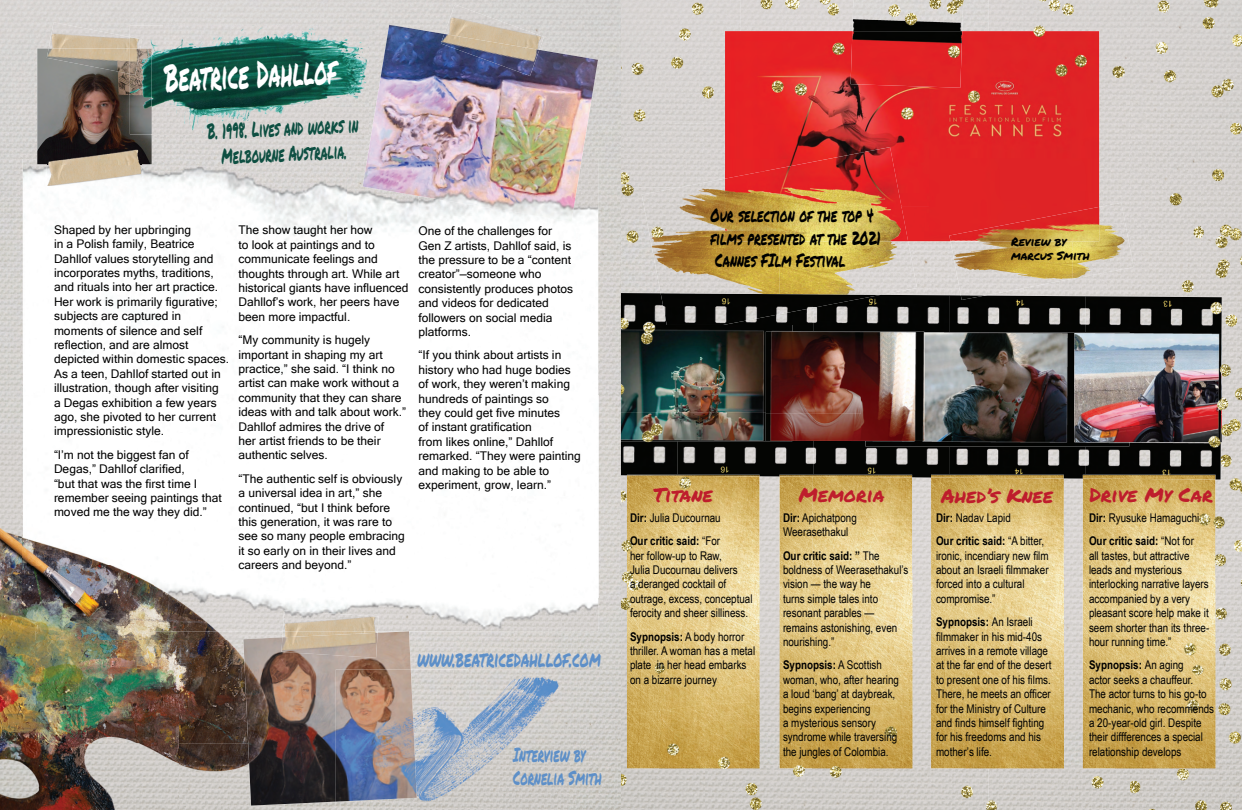
<style>
.page{position:relative;width:1242px;height:810px;background:#fff}
.page>*{position:absolute;margin:0;border:0;box-sizing:border-box;transform-origin:0 0}
.t1{font:37.6px "Permanent Marker";color:#fff;scale:.55 1}
.t2{font:22.7px "Permanent Marker";color:#5d8fc8;scale:.64 1}
.t3{font:21.3px/25.6px "Permanent Marker";color:#0e4f42;text-align:center;scale:.55 1}
.t4{font:19.8px/23.8px "Permanent Marker";color:#5d8fc8;scale:.6 1}
.t5{font:19.5px "Permanent Marker";color:#be1d2c}
.t6{font:18.6px/22.3px "Permanent Marker";color:#000;scale:.67 1}
.t7{font:12px/14.4px "Microsoft Sans Serif";color:#000}
.t8{font:12px/14.4px "Arial Narrow";color:#000}
.t9{font:700 12px/23.4px "Arial Narrow";color:#000}
.t10{font:11.9px/14.3px "Permanent Marker";color:#000}
.s1{font-weight:700}
.s2{font-weight:400}
</style>
<div class="page">
<img style="left:1201px;top:0;width:41px;height:380px">
<img style="left:1216px;top:380px;width:26px;height:385px">
<img style="left:621px;top:765px;width:621px;height:45px">
<img style="left:1130px;top:0;width:71px;height:252px">
<img style="left:1073px;top:252px;width:128px;height:43px">
<img style="left:989px;top:0;width:141px;height:59px">
<img style="left:1099px;top:59px;width:31px;height:144px">
<img style="left:1064px;top:479px;width:19px;height:286px">
<img style="left:917px;top:284px;width:33px;height:11px">
<img style="left:741px;top:0;width:248px;height:31px">
<img style="left:917px;top:252px;width:33px;height:32px">
<img style="left:917px;top:241px;width:33px;height:11px">
<img style="left:912px;top:478px;width:19px;height:287px">
<img style="left:760px;top:478px;width:19px;height:287px">
<img style="left:621px;top:0;width:120px;height:123px">
<img style="left:621px;top:123px;width:104px;height:65px">
<img style="left:621px;top:188px;width:21px;height:32px">
<img style="left:621px;top:220px;width:29px;height:73px">
<img style="left:621px;top:475px;width:6px;height:290px">
<img style="left:725px;top:31px;width:136px;height:116px">
<div style="left:929px;top:31px;width:170px;height:210px;background:#e02325"></div>
<img style="left:861px;top:88px;width:68px;height:118px">
<img style="left:908px;top:206px;width:21px;height:35px">
<img style="left:851px;top:31px;width:111px;height:57px">
<img style="left:779px;top:241px;width:138px;height:54px">
<img style="left:650px;top:237px;width:129px;height:56px">
<img style="left:642px;top:179px;width:83px;height:58px">
<img style="left:725px;top:147px;width:183px;height:94px">
<img style="left:1129px;top:333px;width:93px;height:109px">
<img style="left:814px;top:295px;width:408px;height:38px">
<img style="left:1086px;top:442px;width:135px;height:38px">
<img style="left:950px;top:446px;width:136px;height:33px">
<img style="left:678px;top:441px;width:272px;height:37px">
<img style="left:792px;top:325px;width:22px;height:7px">
<img style="left:621px;top:293px;width:40px;height:32px">
<img style="left:621px;top:441px;width:57px;height:34px">
<img style="left:661px;top:293px;width:220px;height:32px">
<img style="left:865px;top:332px;width:264px;height:114px">
<img style="left:621px;top:325px;width:171px;height:116px">
<img style="left:766px;top:332px;width:158px;height:109px">
<img style="left:627px;top:475px;width:133px;height:294px">
<img style="left:779px;top:475px;width:133px;height:294px">
<img style="left:931px;top:475px;width:133px;height:294px">
<img style="left:1083px;top:475px;width:133px;height:294px">
<img style="left:1072px;top:203px;width:62px;height:76px">
<img style="left:950px;top:241px;width:123px;height:55px">
<img style="left:949px;top:207px;width:150px;height:34px">
<img style="left:961px;top:295px;width:24px;height:5px">
<img style="left:0;top:0;width:621px;height:810px">
<img style="left:367px;top:25px;width:231px;height:134px">
<img style="left:562px;top:159px;width:36px;height:236px">
<img style="left:310px;top:395px;width:288px;height:203px">
<img style="left:347px;top:598px;width:251px;height:33px">
<img style="left:490px;top:222px;width:72px;height:173px">
<img style="left:418px;top:222px;width:72px;height:173px">
<img style="left:131px;top:159px;width:287px;height:202px">
<img style="left:23px;top:361px;width:396px;height:34px">
<img style="left:285px;top:598px;width:62px;height:13px">
<img style="left:202px;top:395px;width:108px;height:68px">
<img style="left:285px;top:463px;width:25px;height:135px">
<img style="left:23px;top:395px;width:179px;height:38px">
<img style="left:59px;top:186px;width:72px;height:176px">
<img style="left:23px;top:159px;width:36px;height:203px">
<img style="left:363px;top:159px;width:219px;height:63px">
<img style="left:285px;top:631px;width:126px;height:173px">
<img style="left:37px;top:49px;width:115px;height:115px">
<img style="left:35px;top:631px;width:247px;height:9px">
<img style="left:0;top:744px;width:285px;height:66px">
<img style="left:35px;top:640px;width:208px;height:104px">
<img style="left:0;top:433px;width:35px;height:311px">
<img style="left:23px;top:433px;width:262px;height:198px">
<img style="left:243px;top:637px;width:42px;height:169px">
<img style="left:417px;top:669px;width:152px;height:86px">
<img style="left:402px;top:755px;width:167px;height:55px">
<img style="left:336px;top:802px;width:66px;height:8px">
<img style="left:336px;top:669px;width:81px;height:133px">
<img style="left:130px;top:25px;width:238px;height:82px">
<img style="left:152px;top:107px;width:216px;height:27px">
<img style="left:130px;top:49px;width:22px;height:85px">
<img style="left:47px;top:150px;width:95px;height:36px">
<img style="left:49px;top:22px;width:81px;height:27px">
<img style="left:47px;top:49px;width:93px;height:26px">
<svg style="left:130px;top:37px;width:12px;height:12px"></svg>
<img style="left:444px;top:4px;width:100px;height:46px">
<img style="left:441px;top:34px;width:98px;height:42px">
<img style="left:285px;top:611px;width:94px;height:26px">
<img style="left:285px;top:633px;width:93px;height:25px">
<svg style="left:282px;top:631px;width:3px;height:6px"></svg>
<img style="left:283px;top:611px;width:2px;height:20px">
<img style="left:281px;top:637px;width:4px;height:15px">
<h1 class="t1" style="left:163px;top:51px;width:315px;rotate:-3deg">Beatrice Dahllof</h1>
<h3 class="t3" style="left:207px;top:119px;width:276px;rotate:-3deg">B. 1998. Lives and works in<br>Melbourne Australia.</h3>
<p class="t7" style="left:54px;top:222px;width:177px">Shaped by her upbringing<br>in a Polish family, Beatrice<br>Dahllof values storytelling and incorporates myths, traditions, and rituals into her art practice.<br>Her work is primarily figurative; subjects are captured in moments of silence and self reflection, and are almost depicted within domestic spaces.<br>As a teen, Dahllof started out in illustration, though after visiting<br>a Degas exhibition a few years ago, she pivoted to her current impressionistic style.</p>
<p class="t7" style="left:54px;top:447px;width:169px">“I’m not the biggest fan of<br>Degas,” Dahllof clarified,<br>“but that was the first time I remember seeing paintings that moved me the way they did.”</p>
<p class="t7" style="left:238px;top:223px;width:172px">The show taught her how<br>to look at paintings and to communicate feelings and thoughts through art. While art historical giants have influenced<br>Dahllof’s work, her peers have been more impactful.</p>
<p class="t7" style="left:238px;top:333px;width:169px">“My community is hugely important in shaping my art practice,” she said. “I think no artist can make work without a community that they can share ideas with and talk about work.”<br>Dahllof admires the drive of<br>her artist friends to be their authentic selves.</p>
<p class="t7" style="left:238px;top:471px;width:168px">“The authentic self is obviously a universal idea in art,” she continued, “but I think before this generation, it was rare to see so many people embracing it so early on in their lives and careers and beyond.”</p>
<p class="t7" style="left:418px;top:223px;width:156px">One of the challenges for<br>Gen Z artists, Dahllof said, is the pressure to be a “content creator”—someone who consistently produces photos and videos for dedicated followers on social media platforms.</p>
<p class="t7" style="left:418px;top:348px;width:164px">“If you think about artists in history who had huge bodies of work, they weren’t making hundreds of paintings so<br>they could get five minutes<br>of instant gratification<br>from likes online,” Dahllof remarked. “They were painting and making to be able to experiment, grow, learn.”</p>
<h2 class="t2" style="left:417px;top:642px;width:289px">www.beatricedahllof.com</h2>
<h3 class="t4" style="left:513px;top:742px;width:149px">Interview by<br>Cornelia Smith</h3>
<h3 class="t6" style="left:711px;top:204px;width:255px">Our selection of the top 4 films presented at the 2021<br>Cannes FIlm Festival</h3>
<p class="t10" style="left:1011px;top:234px;width:80px">Review by marcus Smith</p>
<h3 class="t5" style="left:653px;top:481px;width:61px">Titane</h3>
<h3 class="t5" style="left:799px;top:481px;width:87px">Memoria</h3>
<h3 class="t5" style="left:941px;top:482px;width:113px">Ahed’s Knee</h3>
<h3 class="t5" style="left:1089px;top:481px;width:125px">Drive My Car</h3>
<p class="t8" style="left:1089px;top:505px;width:112px;line-height:23.4px"><span class="s1">Dir:</span> Ryusuke Hamaguchi<br><span class="s1">Our critic said:</span> “Not for</p>
<p class="t8" style="left:1089px;top:548px;width:122px">all tastes, but attractive leads and mysterious interlocking narrative layers accompanied by a very pleasant score help make it seem shorter than its three&shy;hour running time.”</p>
<p class="t8" style="left:1089px;top:657px;width:127px"><span class="s1">Sypnopsis:</span> An aging<br>actor seeks a chauffeur.<br>The actor turns to his go-to mechanic, who recommends a 20-year-old girl. Despite their diffferences a special relationship develops</p>
<p class="t9" style="left:630px;top:505px;width:92px">Dir: <span class="s2">Julia Ducournau<br></span>Our critic said: <span class="s2">“For</span></p>
<p class="t8" style="left:630px;top:548px;width:124px">her follow-up to Raw,<br>Julia Ducournau delivers<br>a deranged cocktail of outrage, excess, conceptual ferocity and sheer silliness.</p>
<p class="t8" style="left:630px;top:629px;width:127px"><span class="s1">Sypnopsis:</span> A body horror thriller. A woman has a metal plate in her head embarks on a bizarre journey</p>
<p class="t8" style="left:783px;top:510px;width:75px"><span class="s1">Dir:</span> Apichatpong<br>Weerasethakul</p>
<p class="t8" style="left:783px;top:548px;width:127px"><span class="s1">Our critic said: ”</span> The boldness of Weerasethakul’s vision — the way he<br>turns simple tales into resonant parables — remains astonishing, even nourishing.”</p>
<p class="t8" style="left:783px;top:657px;width:117px"><span class="s1">Sypnopsis:</span> A Scottish woman, who, after hearing a loud ‘bang’ at daybreak, begins experiencing<br>a mysterious sensory syndrome while traversing the jungles of Colombia.</p>
<p class="t8" style="left:936px;top:505px;width:110px;line-height:23.4px"><span class="s1">Dir:</span> Nadav Lapid<br><span class="s1">Our critic said:</span> “A bitter,</p>
<p class="t8" style="left:936px;top:548px;width:114px">ironic, incendiary new film about an Israeli filmmaker forced into a cultural compromise.”</p>
<p class="t8" style="left:936px;top:614px;width:117px"><span class="s1">Sypnopsis:</span> An Israeli filmmaker in his mid-40s arrives in a remote village at the far end of the desert to present one of his films.<br>There, he meets an officer for the Ministry of Culture and finds himself fighting for his freedoms and his mother’s life.</p>
</div>
